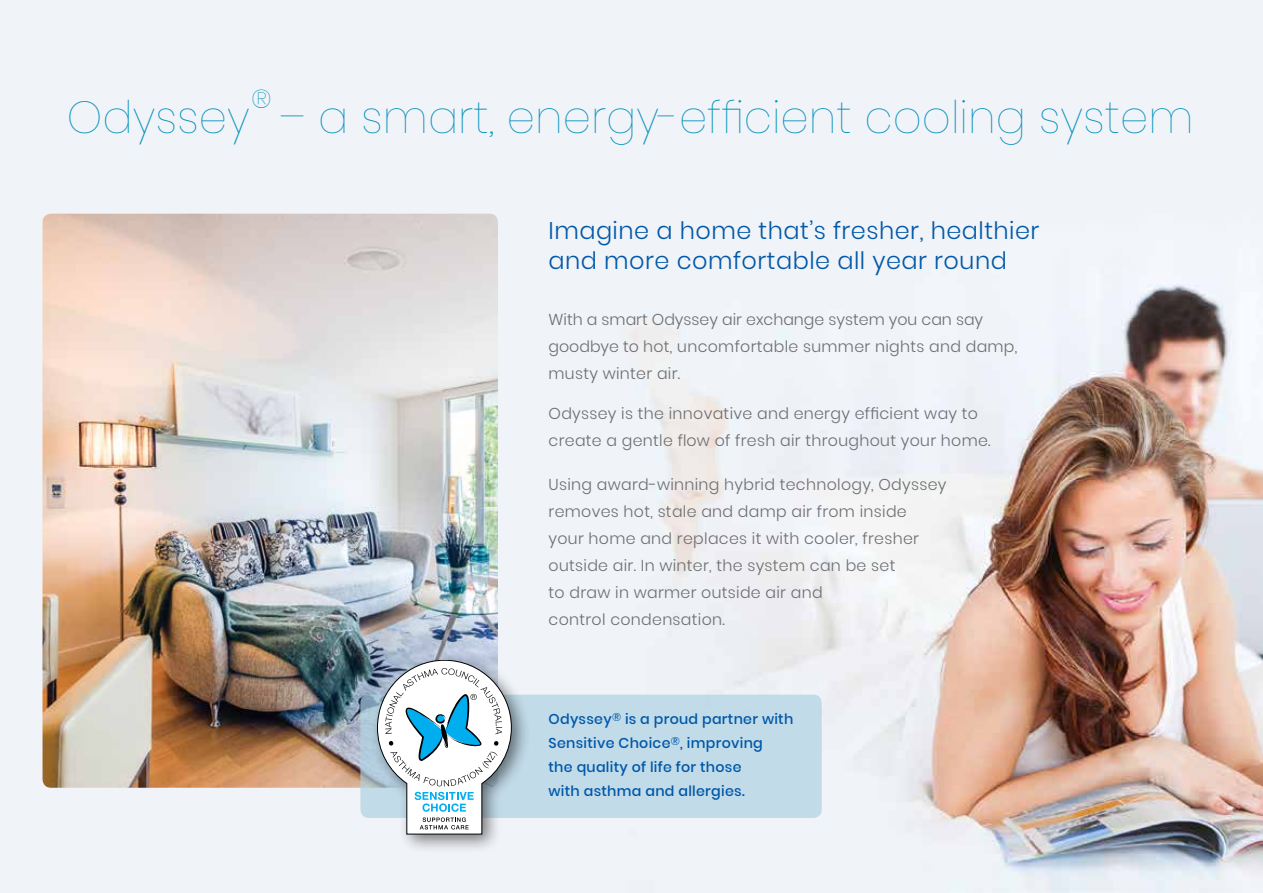
<style>
.page{position:relative;width:1263px;height:893px;background:#fff}
.page>*{position:absolute;margin:0;border:0;box-sizing:border-box;transform-origin:0 0}
.t1{font:100 45px "Poppins";color:#0090ba}
.t2{font:100 26.25px "Poppins";color:#0090ba}
.t3{font:300 24px/30px "Poppins";letter-spacing:.02em;color:#0058a9}
.t4{font:300 15.75px/27px "Poppins";letter-spacing:.02em;color:#6d6e71}
.t5{font:500 14.25px/24px "Poppins";letter-spacing:.02em;color:#0058a9}
</style>
<div class="page">
<img style="left:0;top:0;width:1263px;height:893px">
<img style="left:43px;top:214px;width:455px;height:574px">
<div style="left:360px;top:695px;width:462px;height:123px;background:#c2dbe9;border-radius:9px"></div>
<div style="left:369px;top:652px;width:162px;height:202px;background:#000;opacity:.5"></div>
<svg style="left:377px;top:660px;width:134px;height:174px"></svg>
<h2 class="t2" style="left:251px;top:83px;width:22px">®</h2>
<h1 class="t1" style="left:67px;top:92px;width:184px">Odyssey</h1>
<h1 class="t1" style="left:279px;top:92px;width:916px">– a smart, energy-efficient cooling system</h1>
<h3 class="t3" style="left:549px;top:216px;width:492px">Imagine a home that’s fresher, healthier and more comfortable all year round</h3>
<p class="t4" style="left:549px;top:306px;width:470px">With a smart Odyssey air exchange system you can say goodbye to hot, uncomfortable summer nights and damp, musty winter air.</p>
<p class="t4" style="left:549px;top:400px;width:444px">Odyssey is the innovative and energy efficient way to create a gentle flow of fresh air throughout your home.</p>
<p class="t4" style="left:549px;top:471px;width:399px">Using award-winning hybrid technology, Odyssey removes hot, stale and damp air from inside<br>your home and replaces it with cooler, fresher outside air. In winter, the system can be set<br>to draw in warmer outside air and<br>control condensation.</p>
<p class="t5" style="left:548px;top:707px;width:246px">Odyssey<sup>®</sup> is a proud partner with<br>Sensitive Choice<sup>®</sup>, improving<br>the quality of life for those<br>with asthma and allergies.</p>
</div>
